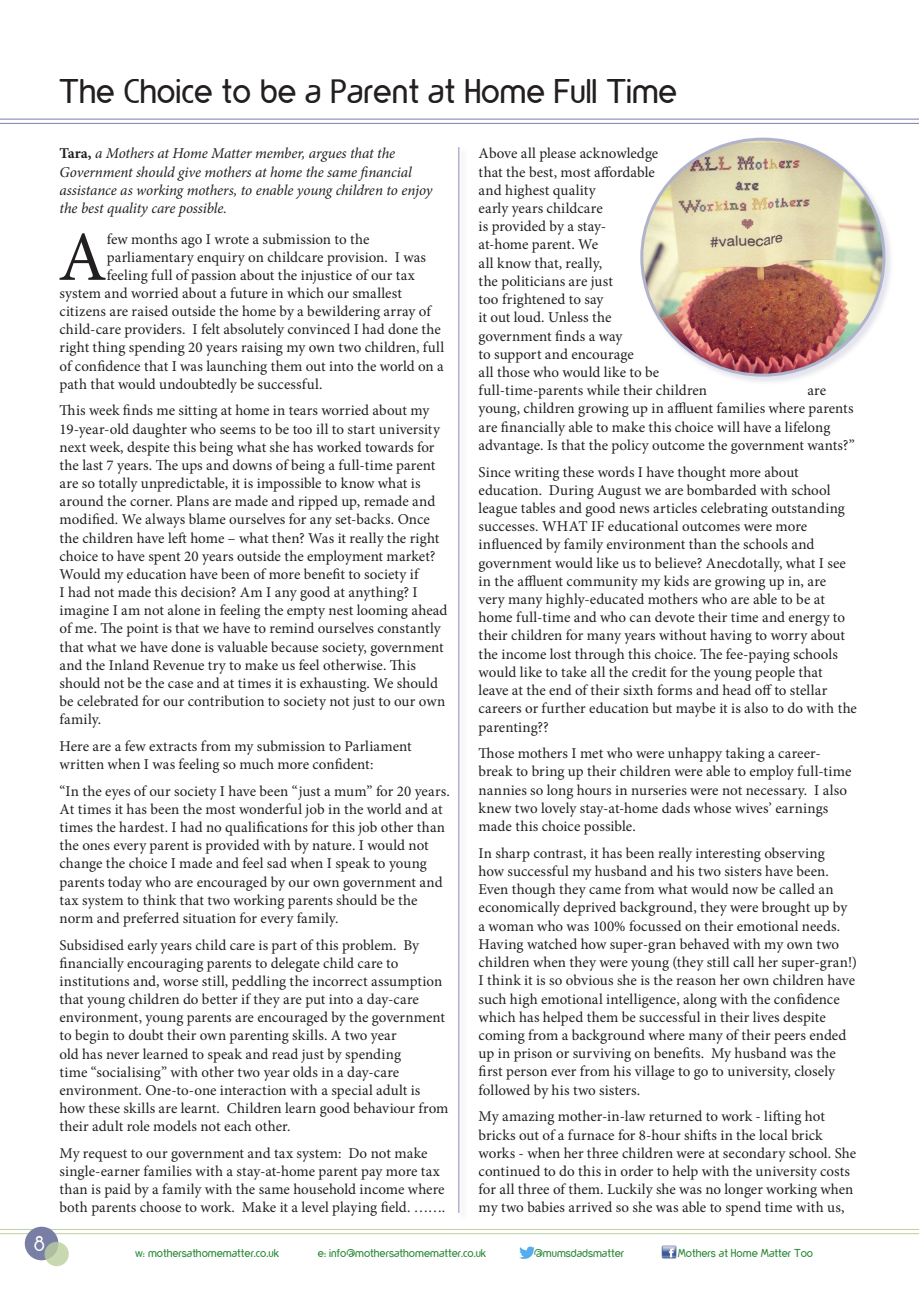
<style>
.page{position:relative;width:919px;height:1289px;background:#fff}
.page>*{position:absolute;margin:0;border:0;box-sizing:border-box;transform-origin:0 0}
.t1{font:70.35px "Minion Pro";color:#231f20}
.t2{font:36px "yorkville";color:#231f20}
.t3{font:22.5px "yorkville";color:#fff}
.t4{font:15px/18.1px "Minion Pro";letter-spacing:.005em;color:#231f20}
.t5{font:italic 15px/18.1px "Minion Pro";letter-spacing:-.01em;color:#231f20}
.t6{font:12px "yorkville";color:#298736}
.s1{font-weight:700;font-style:normal}
</style>
<div class="page">
<hr style="left:0;top:119px;width:918px;height:1px;background:#7a7ea6">
<hr style="left:0;top:123px;width:918px;height:1px;background:#7a7ea6">
<hr style="left:0;top:1229px;width:918px;height:1px;background:#bcd09f">
<hr style="left:0;top:1233px;width:918px;height:1px;background:#bcd09f">
<div style="left:25px;top:1226px;width:33px;height:34px;background:#797ea4;border-radius:50%"></div>
<svg style="left:44px;top:1241px;width:25px;height:25px"></svg>
<img style="left:519px;top:1246px;width:15px;height:12px">
<img style="left:661px;top:1245px;width:15px;height:13px">
<div style="left:639px;top:137px;width:255px;height:248px;background:#b1b3cc;opacity:.35"></div>
<img style="left:642px;top:139px;width:241px;height:236px">
<div style="left:457px;top:147px;width:11px;height:1074px;background:#b1b3cc;opacity:.35"></div>
<hr style="left:458px;top:147px;width:1px;height:1065px;background:#b1b3cc">
<h2 class="t2" style="left:59px;top:71px;width:619px">The Choice to be a Parent at Home Full Time</h2>
<h3 class="t3" style="left:34px;top:1230px;width:12px">8</h3>
<p class="t5" style="left:60px;top:144px;width:374px"><span class="s1">Tara,</span> a Mothers at Home Matter member, argues that the Government should give mothers at home the same financial assistance as working mothers, to enable young children to enjoy the best quality care possible.</p>
<h1 class="t1" style="left:58px;top:210px;width:50px">A</h1>
<p class="t4" style="left:107px;top:230px;width:264px">few months ago I wrote a submission to the</p>
<p class="t4" style="left:107px;top:248px;width:321px">parliamentary enquiry on childcare provision. I was</p>
<p class="t4" style="left:107px;top:266px;width:309px">feeling full of passion about the injustice of our tax</p>
<p class="t4" style="left:60px;top:284px;width:344px">system and worried about a future in which our smallest</p>
<p class="t4" style="left:60px;top:302px;width:373px">citizens are raised outside the home by a bewildering array of</p>
<p class="t4" style="left:60px;top:320px;width:383px">child-care providers. I felt absolutely convinced I had done the</p>
<p class="t4" style="left:60px;top:339px;width:386px">right thing spending 20 years raising my own two children, full</p>
<p class="t4" style="left:60px;top:357px;width:386px">of confidence that I was launching them out into the world on a</p>
<p class="t4" style="left:60px;top:375px;width:264px">path that would undoubtedly be successful.</p>
<p class="t4" style="left:60px;top:401px;width:389px">This week finds me sitting at home in tears worried about my 19-year-old daughter who seems to be too ill to start university next week, despite this being what she has worked towards for the last 7 years. The ups and downs of being a full-time parent are so totally unpredictable, it is impossible to know what is around the corner. Plans are made and ripped up, remade and modified. We always blame ourselves for any set-backs. Once the children have left home – what then? Was it really the right choice to have spent 20 years outside the employment market?<br>Would my education have been of more benefit to society if<br>I had not made this decision? Am I any good at anything? I imagine I am not alone in feeling the empty nest looming ahead of me. The point is that we have to remind ourselves constantly that what we have done is valuable because society, government and the Inland Revenue try to make us feel otherwise. This should not be the case and at times it is exhausting. We should be celebrated for our contribution to society not just to our own family.</p>
<p class="t4" style="left:60px;top:737px;width:353px">Here are a few extracts from my submission to Parliament written when I was feeling so much more confident:</p>
<p class="t4" style="left:60px;top:782px;width:392px">“In the eyes of our society I have been “just a mum” for 20 years.<br>At times it has been the most wonderful job in the world and at times the hardest. I had no qualifications for this job other than the ones every parent is provided with by nature. I would not change the choice I made and feel sad when I speak to young parents today who are encouraged by our own government and tax system to think that two working parents should be the norm and preferred situation for every family.</p>
<p class="t4" style="left:60px;top:935px;width:390px">Subsidised early years child care is part of this problem. By financially encouraging parents to delegate child care to institutions and, worse still, peddling the incorrect assumption that young children do better if they are put into a day-care environment, young parents are encouraged by the government to begin to doubt their own parenting skills. A two year<br>old has never learned to speak and read just by spending<br>time “socialising” with other two year olds in a day-care environment. One-to-one interaction with a special adult is how these skills are learnt. Children learn good behaviour from their adult role models not each other.</p>
<p class="t4" style="left:60px;top:1144px;width:387px">My request to our government and tax system: Do not make single-earner families with a stay-at-home parent pay more tax than is paid by a family with the same household income where both parents choose to work. Make it a level playing field. …….</p>
<p class="t4" style="left:478px;top:145px;width:230px">Above all please acknowledge<br>that the best, most affordable<br>and highest quality<br>early years childcare<br>is provided by a stay-<br>at-home parent. We<br>all know that, really,<br>the politicians are just<br>too frightened to say<br>it out loud. Unless the<br>government finds a way<br>to support and encourage<br>all those who would like to be full-time-parents while their children</p>
<p class="t4" style="left:478px;top:381px;width:377px;text-indent:328px">are young, children growing up in affluent families where parents are financially able to make this choice will have a lifelong advantage. Is that the policy outcome the government wants?”</p>
<p class="t4" style="left:478px;top:463px;width:380px">Since writing these words I have thought more about education. During August we are bombarded with school league tables and good news articles celebrating outstanding successes. WHAT IF educational outcomes were more influenced by family environment than the schools and government would like us to believe? Anecdotally, what I see in the affluent community my kids are growing up in, are<br>very many highly-educated mothers who are able to be at home full-time and who can devote their time and energy to their children for many years without having to worry about the income lost through this choice. The fee-paying schools would like to take all the credit for the young people that<br>leave at the end of their sixth forms and head off to stellar careers or further education but maybe it is also to do with the parenting??</p>
<p class="t4" style="left:478px;top:744px;width:374px">Those mothers I met who were unhappy taking a career&shy;break to bring up their children were able to employ full-time nannies so long hours in nurseries were not necessary. I also knew two lovely stay-at-home dads whose wives’ earnings made this choice possible.</p>
<p class="t4" style="left:478px;top:844px;width:380px">In sharp contrast, it has been really interesting observing<br>how successful my husband and his two sisters have been.<br>Even though they came from what would now be called an economically deprived background, they were brought up by a woman who was 100% focussed on their emotional needs.<br>Having watched how super-gran behaved with my own two children when they were young (they still call her super-gran!)<br>I think it is so obvious she is the reason her own children have such high emotional intelligence, along with the confidence which has helped them be successful in their lives despite coming from a background where many of their peers ended up in prison or surviving on benefits. My husband was the first person ever from his village to go to university, closely followed by his two sisters.</p>
<p class="t4" style="left:478px;top:1107px;width:379px">My amazing mother-in-law returned to work - lifting hot bricks out of a furnace for 8-hour shifts in the local brick works - when her three children were at secondary school. She continued to do this in order to help with the university costs for all three of them. Luckily she was no longer working when my two babies arrived so she was able to spend time with us,</p>
<p class="t6" style="left:135px;top:1245px;width:145px">w: mothersathomematter.co.uk</p>
<p class="t6" style="left:318px;top:1245px;width:170px">e: info@mothersathomematter.co.uk</p>
<p class="t6" style="left:534px;top:1245px;width:91px">@mumsdadsmatter</p>
<p class="t6" style="left:677px;top:1245px;width:137px">Mothers at Home Matter Too</p>
</div>
